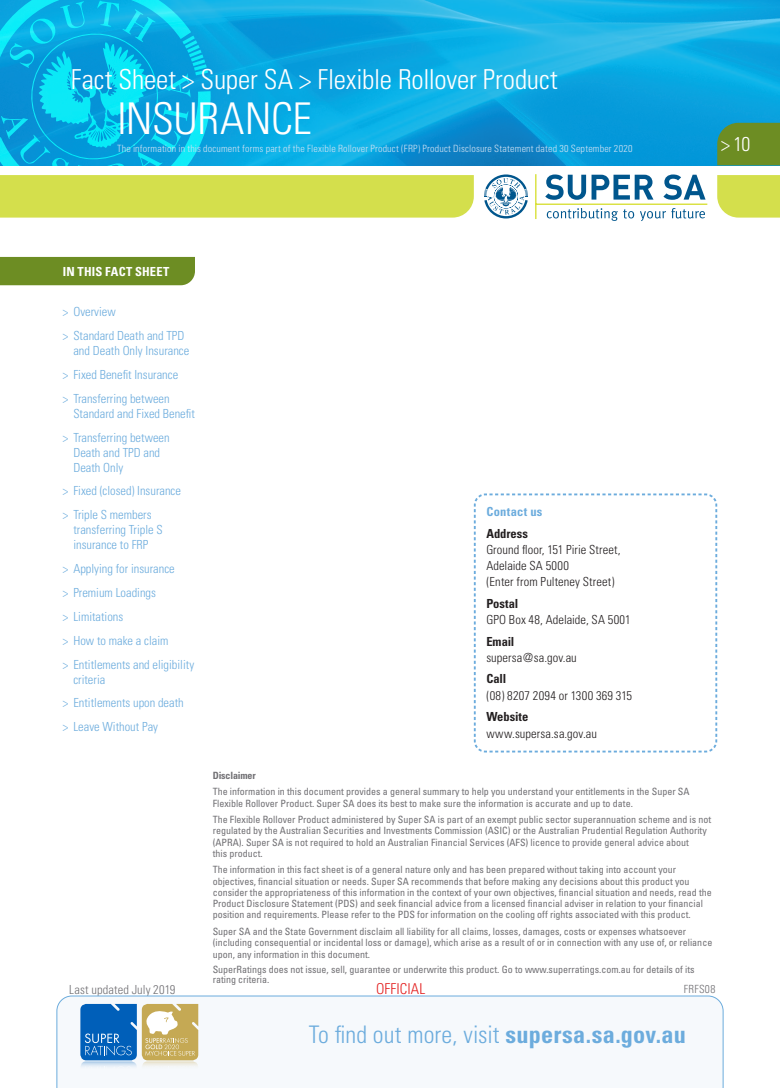
<style>
.page{position:relative;width:780px;height:1088px;background:#fff}
.page>*{position:absolute;margin:0;border:0;box-sizing:border-box;transform-origin:0 0}
.t1{font:300 condensed 43.75px "Univers";letter-spacing:-.01em;color:#fff}
.t2{font:300 condensed 27.5px "Univers";letter-spacing:-.005em;color:#fff}
.t3{font:300 condensed 24.25px "Univers";letter-spacing:.005em;color:#6cacdd}
.t4{font:300 condensed 20px "Univers";color:#fff}
.t5{font:300 condensed 15px "Univers";letter-spacing:.01em;color:#e32121}
.t6{font:300 condensed 12.5px/23.9px "Univers";color:#6cacdd}
.Body{font:300 condensed 12.5px/16.2px "Univers";letter-spacing:.01em;color:#231f20}
.t7{font:300 condensed 12.5px "Univers";letter-spacing:.01em;color:#717074}
.t8{font:700 condensed 12.5px "Univers";letter-spacing:.01em;color:#fff}
.Body_Heading_-_blue{font:700 condensed 12.5px "Univers";letter-spacing:.03em;color:#6cacdd}
.t9{font:300 condensed 11.25px "Univers";letter-spacing:.025em;color:#717074}
.Caption_Disclaimer{font:condensed 10px/11.2px "Univers";color:#717074}
.Caption_Disclaimer_T{font:condensed 10px/10px "Univers";color:#717074}
.t10{font:300 condensed 10px "Univers";letter-spacing:.015em;color:#cfe1f3}
.Caption_Disclaimer-2{font:700 condensed 10px "Univers";letter-spacing:-.015em;color:#717074}
.s1{font-weight:700}
</style>
<div class="page">
<img style="left:474px;top:0;width:306px;height:165px">
<svg style="left:545px;top:174px;width:108px;height:26px"></svg>
<svg style="left:663px;top:174px;width:42px;height:26px"></svg>
<svg style="left:546px;top:208px;width:88px;height:13px"></svg>
<svg style="left:640px;top:208px;width:65px;height:13px"></svg>
<hr style="left:535px;top:174px;width:1px;height:45px;background:#d8e039">
<hr style="left:535px;top:204px;width:172px;height:1px;background:#d8e039">
<svg style="left:484px;top:174px;width:44px;height:44px"></svg>
<svg style="left:717px;top:175px;width:63px;height:43px;background:#d6e055"></svg>
<svg style="left:0;top:0;width:474px;height:218px;background:#3cbac6"></svg>
<div style="left:717px;top:123px;width:63px;height:42px;background:#6d8d23"></div>
<div style="left:0;top:257px;width:195px;height:28px;background:#6d8d23"></div>
<div style="left:57px;top:996px;width:666px;height:92px;background:#f6f9fc"></div>
<svg style="left:80px;top:1004px;width:118px;height:84px"></svg>
<svg style="left:473px;top:493px;width:245px;height:260px"></svg>
<h2 class="t2" style="left:71px;top:63px;width:488px">Fact Sheet &gt; Super SA &gt; Flexible Rollover Product</h2>
<h1 class="t1" style="left:117px;top:93px;width:196px">INSURANCE</h1>
<p class="t10" style="left:117px;top:142px;width:517px">The information in this document forms part of the Flexible Rollover Product (FRP) Product Disclosure Statement dated 30 September 2020</p>
<p class="t8" style="left:63px;top:264px;width:108px">IN THIS FACT SHEET</p>
<p class="t6" style="left:63px;top:300px;width:123px">&gt; Overview<br>&gt; Standard Death and TPD</p>
<p class="t6" style="left:63px;top:339px;width:128px;text-indent:11px">and Death Only Insurance &gt; Fixed Benefit Insurance<br>&gt; Transferring between</p>
<p class="t6" style="left:63px;top:401px;width:134px;text-indent:11px">Standard and Fixed Benefit &gt; Transferring between</p>
<p class="t6" style="left:73px;top:445px;width:88px;line-height:15px">Death and TPD and<br>Death Only</p>
<p class="t6" style="left:63px;top:479px;width:120px">&gt; Fixed (closed) Insurance &gt; Triple S members</p>
<p class="t6" style="left:73px;top:522px;width:91px;line-height:15px">transferring Triple S insurance to FRP</p>
<p class="t6" style="left:63px;top:557px;width:133px">&gt; Applying for insurance<br>&gt; Premium Loadings<br>&gt; Limitations<br>&gt; How to make a claim<br>&gt; Entitlements and eligibility</p>
<p class="t6" style="left:63px;top:667px;width:122px;text-indent:11px">criteria<br>&gt; Entitlements upon death &gt; Leave Without Pay</p>
<p class="Body_Heading_-_blue" style="left:486px;top:504px;width:58px">Contact us</p>
<p class="Body" style="left:486px;top:525px;width:136px"><span class="s1">Address<br></span>Ground floor, 151 Pirie Street,<br>Adelaide SA 5000<br>(Enter from Pulteney Street)</p>
<p class="Body" style="left:486px;top:595px;width:146px"><span class="s1">Postal<br></span>GPO Box 48, Adelaide, SA 5001</p>
<p class="Body" style="left:486px;top:633px;width:92px"><span class="s1">Email </span>supersa@sa.gov.au</p>
<p class="Body" style="left:486px;top:671px;width:147px"><span class="s1">Call<br></span>(08) 8207 2094 or 1300 369 315</p>
<p class="Body" style="left:486px;top:709px;width:112px"><span class="s1">Website </span>www.supersa.sa.gov.au</p>
<h3 class="t4" style="left:721px;top:132px;width:31px">&gt;10</h3>
<p class="Caption_Disclaimer-2" style="left:213px;top:769px;width:45px">Disclaimer</p>
<p class="Caption_Disclaimer" style="left:213px;top:786px;width:478px">The information in this document provides a general summary to help you understand your entitlements in the Super SA<br>Flexible Rollover Product. Super SA does its best to make sure the information is accurate and up to date.</p>
<p class="Caption_Disclaimer" style="left:213px;top:814px;width:500px">The Flexible Rollover Product administered by Super SA is part of an exempt public sector superannuation scheme and is not regulated by the Australian Securities and Investments Commission (ASIC) or the Australian Prudential Regulation Authority (APRA). Super SA is not required to hold an Australian Financial Services (AFS) licence to provide general advice about<br>this product.</p>
<p class="Caption_Disclaimer" style="left:213px;top:864px;width:500px">The information in this fact sheet is of a general nature only and has been prepared without taking into account your objectives, financial situation or needs. Super SA recommends that before making any decisions about this product you consider the appropriateness of this information in the context of your own objectives, financial situation and needs, read the Product Disclosure Statement (PDS) and seek financial advice from a licensed financial adviser in relation to your financial position and requirements. Please refer to the PDS for information on the cooling off rights associated with this product.</p>
<p class="Caption_Disclaimer" style="left:213px;top:926px;width:501px">Super SA and the State Government disclaim all liability for all claims, losses, damages, costs or expenses whatsoever (including consequential or incidental loss or damage), which arise as a result of or in connection with any use of, or reliance upon, any information in this document.</p>
<p class="Caption_Disclaimer_T" style="left:213px;top:964px;width:483px">SuperRatings does not issue, sell, guarantee or underwrite this product. Go to www.superratings.com.au for details of its rating criteria.</p>
<p class="t7" style="left:69px;top:982px;width:107px">Last updated July 2019</p>
<h3 class="t5" style="left:376px;top:980px;width:51px">OFFICIAL</h3>
<p class="t9" style="left:684px;top:983px;width:33px">FRFS08</p>
<h3 class="t3" style="left:309px;top:1019px;width:378px">To find out more, visit <span class="s1">supersa.sa.gov.au</span></h3>
</div>
